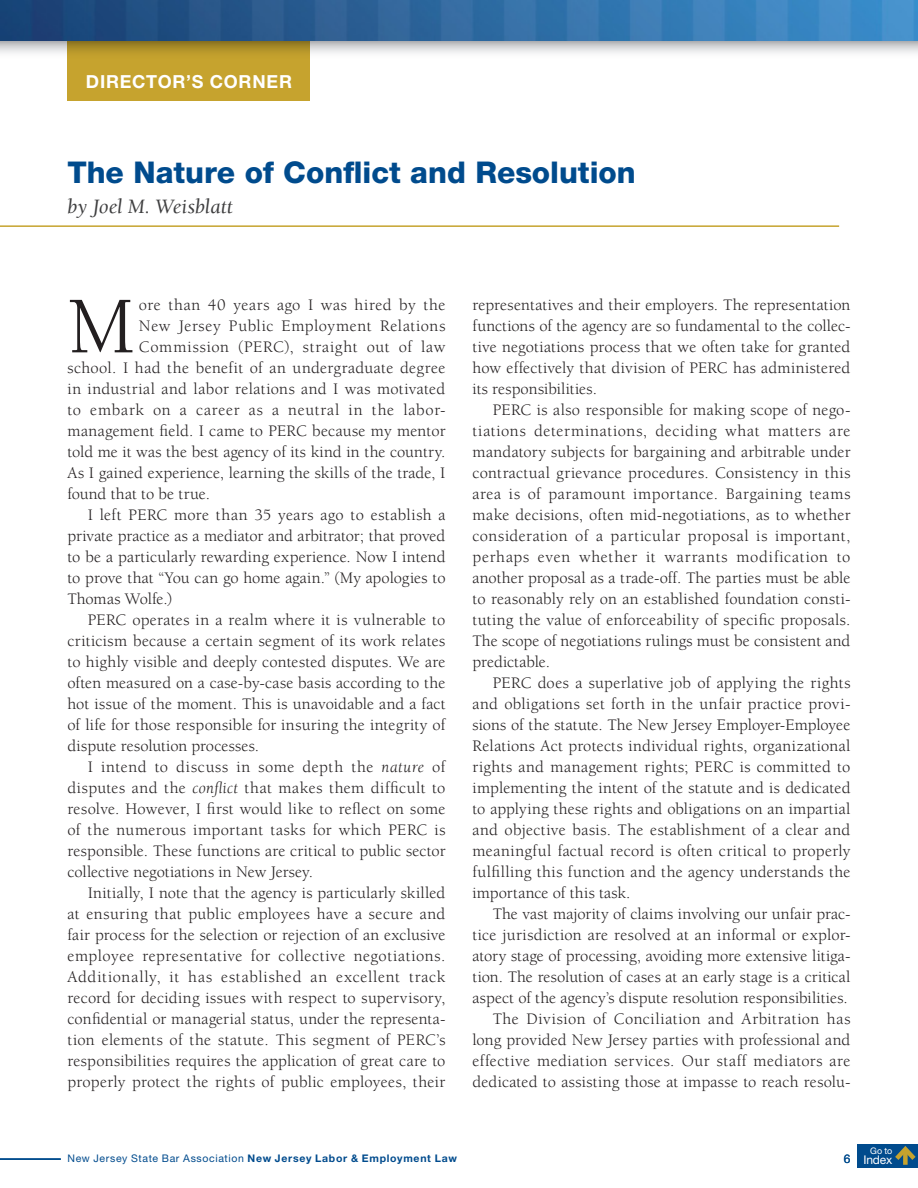
<style>
.page{position:relative;width:918px;height:1188px;background:#fff}
.page>*{position:absolute;margin:0;border:0;box-sizing:border-box;transform-origin:0 0}
.intro{font:82.65px "Berkeley";color:#231f20}
.t1{font:800 30px "Helvetica Neue LT Std";color:#004b8d}
.byline{font:italic 21px "Berkeley";color:#3e3e3f}
.point_counterpoint{font:700 18px "Helvetica Neue LT Std";letter-spacing:.045em;color:#fff}
.body{font:16.5px/21px "Berkeley";letter-spacing:.005em;color:#231f20;text-align:justify}
.intro-2{font:16.5px "Berkeley";letter-spacing:.025em;color:#231f20}
.intro-3{font:16.5px "Berkeley";letter-spacing:.045em;color:#231f20}
.intro-4{font:16.5px "Berkeley";color:#231f20}
.intro-5{font:16.5px "Berkeley";letter-spacing:.005em;color:#231f20}
.t2{font:12px "Helvetica Neue LT Std";letter-spacing:-.01em;color:#fff}
.t3{font:12px "Helvetica Neue LT Std";color:#004b8d}
.t4{font:10.5px "Helvetica Neue LT Std";letter-spacing:.06em;color:#004b8d}
.t5{font:9px "Helvetica Neue LT Std";color:#fff}
.s1{font-style:italic}
.s2{font-weight:700}
</style>
<div class="page">
<div style="left:68px;top:40px;width:242px;height:61px;background:#c6a32e"></div>
<hr style="left:0;top:225px;width:839px;height:2px;background:#c6a32e">
<svg style="left:0;top:40px;width:918px;height:21px"></svg>
<img style="left:0;top:0;width:918px;height:40px">
<hr style="left:0;top:1158px;width:61px;height:2px;background:#004b8d">
<div style="left:857px;top:1144px;width:61px;height:24px;background:#004b8d"></div>
<svg style="left:895px;top:1146px;width:21px;height:19px"></svg>
<p class="point_counterpoint" style="left:86px;top:70px;width:208px">DIRECTOR’S CORNER</p>
<p class="t1" style="left:68px;top:155px;width:570px">The Nature of Conflict and Resolution</p>
<p class="byline" style="left:68px;top:196px;width:167px">by Joel M. Weisblatt</p>
<p class="intro" style="left:68px;top:283px;width:69px">M</p>
<p class="intro-2" style="left:139px;top:296px;width:308px">ore than 40 years ago I was hired by the</p>
<p class="intro-2" style="left:139px;top:317px;width:308px">New Jersey Public Employment Relations</p>
<p class="intro-3" style="left:139px;top:338px;width:308px">Commission (PERC), straight out of law</p>
<p class="intro-2" style="left:68px;top:359px;width:380px">school. I had the benefit of an undergraduate degree</p>
<p class="intro-2" style="left:68px;top:380px;width:380px">in industrial and labor relations and I was motivated</p>
<p class="intro-3" style="left:68px;top:401px;width:380px">to embark on a career as a neutral in the labor-</p>
<p class="intro-2" style="left:68px;top:422px;width:380px">management field. I came to PERC because my mentor</p>
<p class="intro-4" style="left:68px;top:443px;width:380px">told me it was the best agency of its kind in the country.</p>
<p class="intro-2" style="left:68px;top:464px;width:379px">As I gained experience, learning the skills of the trade, I</p>
<p class="intro-5" style="left:68px;top:485px;width:144px">found that to be true.</p>
<p class="body" style="left:68px;top:505px;width:380px;text-indent:20px">I left PERC more than 35 years ago to establish a private practice as a mediator and arbitrator; that proved to be a particularly rewarding experience. Now I intend to prove that “You can go home again.” (My apologies to Thomas Wolfe.)</p>
<p class="body" style="left:68px;top:610px;width:380px;text-indent:20px">PERC operates in a realm where it is vulnerable to criticism because a certain segment of its work relates to highly visible and deeply contested disputes. We are often measured on a case-by-case basis according to the hot issue of the moment. This is unavoidable and a fact of life for those responsible for insuring the integrity of dispute resolution processes.</p>
<p class="body" style="left:68px;top:757px;width:380px;text-indent:20px">I intend to discuss in some depth the <span class="s1">nature</span> of disputes and the <span class="s1">conflict</span> that makes them difficult to resolve. However, I first would like to reflect on some of the numerous important tasks for which PERC is responsible. These functions are critical to public sector collective negotiations in New Jersey.</p>
<p class="body" style="left:68px;top:883px;width:380px;text-indent:20px">Initially, I note that the agency is particularly skilled at ensuring that public employees have a secure and fair process for the selection or rejection of an exclusive employee representative for collective negotiations.<br>Additionally, it has established an excellent track record for deciding issues with respect to supervisory, confidential or managerial status, under the representa&shy;tion elements of the statute. This segment of PERC’s responsibilities requires the application of great care to properly protect the rights of public employees, their</p>
<p class="body" style="left:472px;top:295px;width:380px">representatives and their employers. The representation functions of the agency are so fundamental to the collec&shy;tive negotiations process that we often take for granted how effectively that division of PERC has administered its responsibilities.</p>
<p class="body" style="left:472px;top:400px;width:380px;text-indent:20px">PERC is also responsible for making scope of nego&shy;tiations determinations, deciding what matters are mandatory subjects for bargaining and arbitrable under contractual grievance procedures. Consistency in this area is of paramount importance. Bargaining teams make decisions, often mid-negotiations, as to whether consideration of a particular proposal is important, perhaps even whether it warrants modification to another proposal as a trade-off. The parties must be able to reasonably rely on an established foundation consti&shy;tuting the value of enforceability of specific proposals.<br>The scope of negotiations rulings must be consistent and predictable.</p>
<p class="body" style="left:472px;top:673px;width:380px;text-indent:20px">PERC does a superlative job of applying the rights and obligations set forth in the unfair practice provi&shy;sions of the statute. The New Jersey Employer-Employee Relations Act protects individual rights, organizational rights and management rights; PERC is committed to implementing the intent of the statute and is dedicated to applying these rights and obligations on an impartial and objective basis. The establishment of a clear and meaningful factual record is often critical to properly fulfilling this function and the agency understands the importance of this task.</p>
<p class="body" style="left:472px;top:904px;width:380px;text-indent:20px">The vast majority of claims involving our unfair prac&shy;tice jurisdiction are resolved at an informal or explor&shy;atory stage of processing, avoiding more extensive litiga&shy;tion. The resolution of cases at an early stage is a critical aspect of the agency’s dispute resolution responsibilities.</p>
<p class="body" style="left:472px;top:1009px;width:380px;text-indent:20px">The Division of Conciliation and Arbitration has long provided New Jersey parties with professional and effective mediation services. Our staff mediators are dedicated to assisting those at impasse to reach resolu-</p>
<p class="t4" style="left:68px;top:1152px;width:391px">New Jersey State Bar Association <span class="s2">New Jersey Labor &amp; Employment Law</span></p>
<p class="t3" style="left:844px;top:1151px;width:8px">6</p>
<p class="t5" style="left:870px;top:1145px;width:24px">Go to</p>
<p class="t2" style="left:863px;top:1153px;width:31px">Index</p>
</div>
